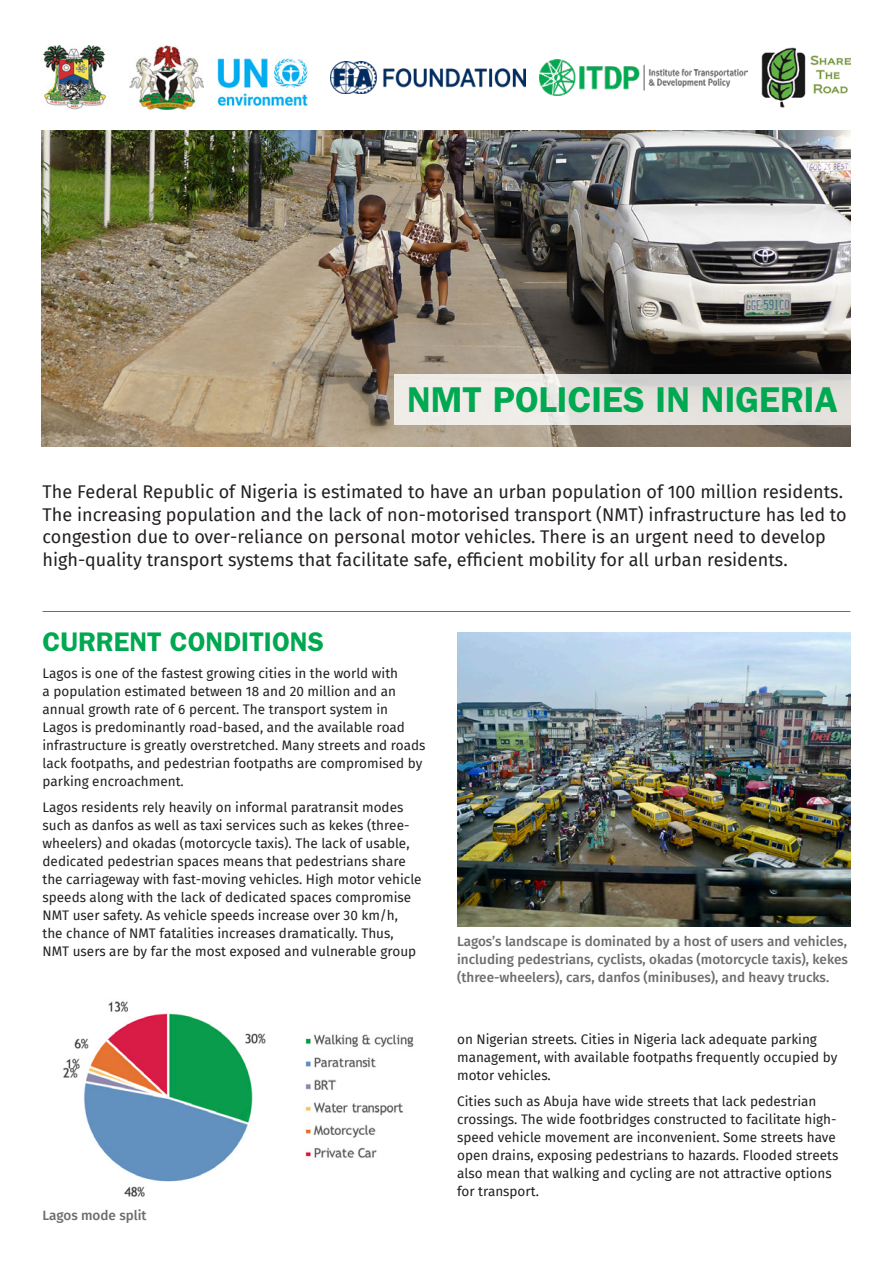
<style>
.page{position:relative;width:893px;height:1263px;background:#fff}
.page>*{position:absolute;margin:0;border:0;box-sizing:border-box;transform-origin:0 0}
.t1{font:600 36px "ITC Franklin Gothic Std";color:#00a851}
.Heading_1{font:600 27px "ITC Franklin Gothic Std";color:#00a851}
.Body_introduction{font:18px/22.5px "Fira Sans";color:#231f20}
.Body{font:13.5px/18px "Fira Sans";color:#231f20}
.Body_caption_-_Table{font:500 13.5px/18px "Fira Sans";color:#6c6d70;text-align:justify}
</style>
<div class="page">
<img style="left:41px;top:131px;width:809px;height:316px">
<svg style="left:394px;top:375px;width:456px;height:50px;background:#e5e2de"></svg>
<img style="left:218px;top:58px;width:90px;height:48px">
<img style="left:540px;top:59px;width:208px;height:37px">
<img style="left:331px;top:61px;width:195px;height:32px">
<img style="left:762px;top:47px;width:88px;height:60px">
<hr style="left:43px;top:611px;width:807px;height:1px;background:#00a851">
<img style="left:42px;top:46px;width:65px;height:63px">
<img style="left:130px;top:46px;width:74px;height:63px">
<img style="left:457px;top:632px;width:393px;height:295px">
<img style="left:63px;top:1001px;width:351px;height:196px">
<p class="t1" style="left:407px;top:378px;width:432px">NMT POLICIES IN NIGERIA</p>
<p class="Body_introduction" style="left:43px;top:480px;width:806px">The Federal Republic of Nigeria is estimated to have an urban population of 100 million residents.<br>The increasing population and the lack of non-motorised transport (NMT) infrastructure has led to congestion due to over-reliance on personal motor vehicles. There is an urgent need to develop high-quality transport systems that facilitate safe, efficient mobility for all urban residents.</p>
<p class="Heading_1" style="left:43px;top:626px;width:283px">CURRENT CONDITIONS</p>
<p class="Body" style="left:43px;top:663px;width:384px">Lagos is one of the fastest growing cities in the world with<br>a population estimated between 18 and 20 million and an annual growth rate of 6 percent. The transport system in Lagos is predominantly road-based, and the available road infrastructure is greatly overstretched. Many streets and roads lack footpaths, and pedestrian footpaths are compromised by parking encroachment.</p>
<p class="Body" style="left:43px;top:798px;width:362px">Lagos residents rely heavily on informal paratransit modes</p>
<p class="Body" style="left:43px;top:834px;width:369px">wheelers) and okadas (motorcycle taxis .) The lack of usable,</p>
<p class="Body" style="left:43px;top:816px;width:369px">such as danfos as well as taxi services such as kekes (three-</p>
<p class="Body" style="left:43px;top:852px;width:381px">dedicated pedestrian spaces means that pedestrians share the carriageway with fast-moving vehicles. High motor vehicle speeds along with the lack of dedicated spaces compromise NMT user safety. As vehicle speeds increase over 3 0 k m ,h/ the chance of NMT fatalities increases dramatically. Thus, NMT users are by far the most exposed and vulnerable group</p>
<p class="Body_caption_-_Table" style="left:43px;top:1206px;width:106px">Lagos mode split</p>
<p class="Body_caption_-_Table" style="left:457px;top:931px;width:392px">Lagos s’ landscape is dominated by a host of users and vehicles, including pedestrians, cyclists, okadas (motorcycle taxis ,) kekes (three-wheelers ,) cars, danfos (minibuses ,) and heavy trucks.</p>
<p class="Body" style="left:457px;top:1030px;width:382px">on Nigerian streets. Cities in Nigeria lack adequate parking management, with available footpaths frequently occupied by motor vehicles.</p>
<p class="Body" style="left:457px;top:1092px;width:361px">Cities such as Abuja have wide streets that lack pedestrian</p>
<p class="Body" style="left:457px;top:1128px;width:380px">speed vehicle movement are inconvenient. Some streets have</p>
<p class="Body" style="left:457px;top:1110px;width:381px">crossings. The wide footbridges constructed to facilitate high-</p>
<p class="Body" style="left:457px;top:1146px;width:383px">open drains, exposing pedestrians to hazards. Flooded streets also mean that walking and cycling are not attractive options for transport.</p>
</div>
